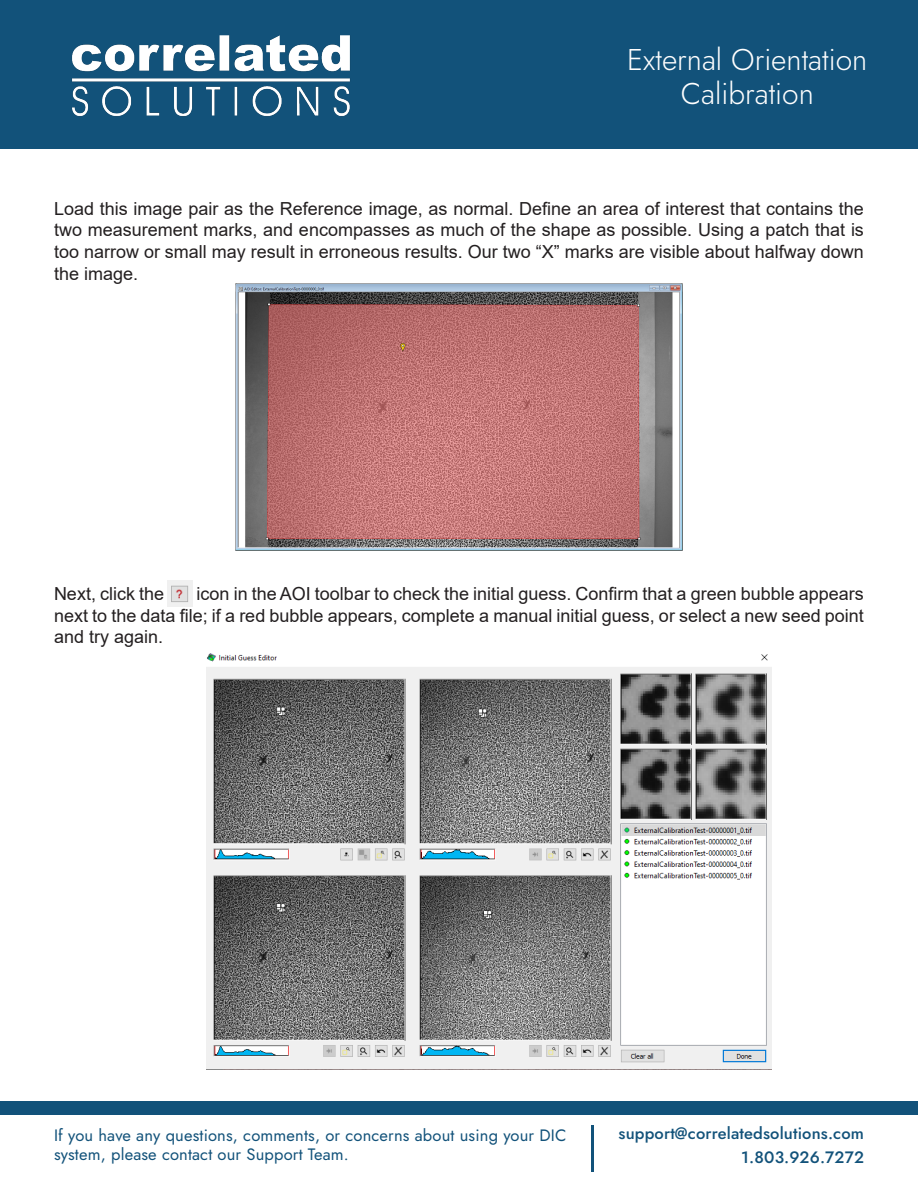
<style>
.page{position:relative;width:918px;height:1188px;background:#fff}
.page>*{position:absolute;margin:0;border:0;box-sizing:border-box;transform-origin:0 0}
.t1{font:300 30px/34.5px "Jost";color:#fff;text-align:center}
.t2{font:18px/21.6px "Arial";color:#231f20;text-align:justify}
.t3{font:16.5px/19.5px "Jost";letter-spacing:.01em;color:#12527a}
.t4{font:500 16.5px/24px "Jost";letter-spacing:.01em;color:#12527a;text-align:right}
</style>
<div class="page">
<div style="left:0;top:0;width:918px;height:148px;background:#12527a"></div>
<img style="left:72px;top:35px;width:278px;height:82px">
<div style="left:0;top:1102px;width:918px;height:13px;background:#12527a"></div>
<hr style="left:591px;top:1125px;width:3px;height:46px;background:#12527a">
<div style="left:0;top:1101px;width:918px;height:10px;background:#12527a"></div>
<img style="left:206px;top:653px;width:565px;height:417px">
<img style="left:236px;top:283px;width:446px;height:268px">
<img style="left:167px;top:581px;width:25px;height:26px">
<h1 class="t1" style="left:627px;top:42px;width:242px">External Orientation<br>Calibration</h1>
<p class="t2" style="left:54px;top:197px;width:811px">Load this image pair as the Reference image, as normal. Define an area of interest that contains the two measurement marks, and encompasses as much of the shape as possible. Using a patch that is too narrow or small may result in erroneous results. Our two “X” marks are visible about halfway down the image.</p>
<p class="t2" style="left:54px;top:583px;width:811px;text-indent:143px">icon in the AOI toolbar to check the initial guess. Confirm that a green bubble appears next to the data file; if a red bubble appears, complete a manual initial guess, or select a new seed point and try again.</p>
<p class="t2" style="left:54px;top:583px;width:112px">Next, click the</p>
<p class="t3" style="left:54px;top:1125px;width:514px">If you have any questions, comments, or concerns about using your DIC system, please contact our Support Team.</p>
<p class="t4" style="left:619px;top:1121px;width:247px">support@correlatedsolutions.com<br>1.803.926.7272</p>
</div>
